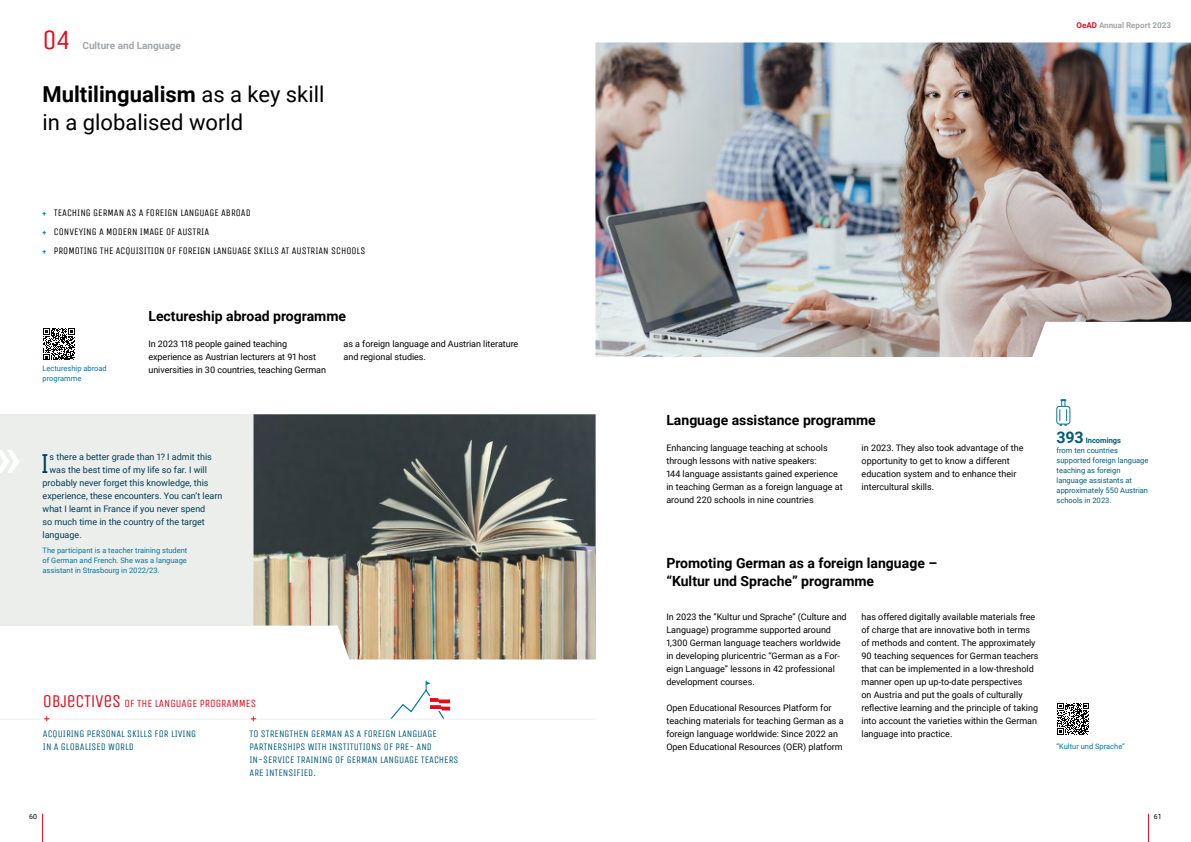
<style>
.page{position:relative;width:1191px;height:842px;background:#fff}
.page>*{position:absolute;margin:0;border:0;box-sizing:border-box;transform-origin:0 0}
.t1{font:29px "Unica One";color:#003d53}
.t2{font:28px "Unica One";color:#e30c1c}
.t3{font:22px/28px "Roboto";color:#000}
.t4{font:16px "Unica One";color:#e30c1c}
.t5{font:700 14px/18px "Roboto";color:#000}
.t6{font:11px "Unica One";color:#e30c1c}
.t7{font:10px/13px "Unica One";color:#005d7b}
.t8{font:10px/18.7px "Unica One";color:#000}
.t9{font:700 10px "Roboto";color:#a0a7a9}
.t10{font:9px/13px "Roboto";color:#000}
.t11{font:9px "Roboto";color:#003d53}
.t12{font:700 8px "Roboto";color:#a0a7a9}
.t13{font:7.5px/10px "Roboto";color:#00789e}
.t14{font:7.5px/10px "Roboto";color:#005d7b}
.t15{font:7px "Roboto";color:#000}
.s1{font-weight:700}
.s2{font-family:"Roboto";font-weight:700;font-size:7px;color:#00789e}
.s3{font-size:18px}
.s4{color:#e30c1c}
.s5{font-weight:700;font-size:16px}
</style>
<div class="page">
<div style="left:0;top:414px;width:330px;height:211px;background:#eceeec"></div>
<svg style="left:390px;top:681px;width:60px;height:38px"></svg>
<img style="left:595px;top:43px;width:596px;height:314px">
<img style="left:253px;top:414px;width:342px;height:245px">
<hr style="left:0;top:719px;width:595px;height:1px;background:#eceeec">
<svg style="left:1057px;top:703px;width:32px;height:31px"></svg>
<svg style="left:43px;top:328px;width:32px;height:32px"></svg>
<svg style="left:1056px;top:406px;width:14px;height:18px"></svg>
<div style="left:1056px;top:406px;width:14px;height:18px;border:1px solid #00789e;border-radius:3px"></div>
<svg style="left:1059px;top:399px;width:8px;height:27px"></svg>
<svg style="left:0;top:450px;width:19px;height:23px"></svg>
<svg style="left:42px;top:814px;width:1px;height:28px"></svg>
<svg style="left:1148px;top:814px;width:1px;height:28px"></svg>
<h2 class="t2" style="left:43px;top:23px;width:30px">04</h2>
<p class="t9" style="left:82px;top:38px;width:100px">Culture and Language</p>
<h3 class="t3" style="left:43px;top:79px;width:283px"><span class="s1">Multilingualism</span> as a key skill in a globalised world</h3>
<p class="t8" style="left:43px;top:204px;width:324px"><span class="s2">+</span> TEACHING GERMAN AS A FOREIGN LANGUAGE ABROAD<br><span class="s2">+</span> CONVEYING A MODERN IMAGE OF AUSTRIA<br><span class="s2">+</span> PROMOTING THE ACQUISITION OF FOREIGN LANGUAGE SKILLS AT AUSTRIAN SCHOOLS</p>
<p class="t13" style="left:43px;top:363px;width:66px">Lectureship abroad programme</p>
<h3 class="t5" style="left:148px;top:307px;width:199px">Lectureship abroad programme</h3>
<p class="t10" style="left:148px;top:337px;width:179px">In 2023 118 people gained teaching experience as Austrian lecturers at 91 host universities in 30 countries, teaching German</p>
<p class="t10" style="left:343px;top:337px;width:176px">as a foreign language and Austrian literature and regional studies.</p>
<h1 class="t1" style="left:41px;top:446px;width:10px">I</h1>
<p class="t11" style="left:50px;top:450px;width:164px">s there a better grade than 1? I admit this</p>
<p class="t11" style="left:50px;top:463px;width:159px">was the best time of my life so far. I will</p>
<p class="t11" style="left:43px;top:476px;width:168px">probably never forget this knowledge, this</p>
<p class="t11" style="left:43px;top:489px;width:181px">experience, these encounters. You can’t learn</p>
<p class="t11" style="left:43px;top:502px;width:164px">what I learnt in France if you never spend</p>
<p class="t11" style="left:43px;top:515px;width:164px">so much time in the country of the target</p>
<p class="t11" style="left:43px;top:528px;width:41px">language.</p>
<p class="t13" style="left:43px;top:545px;width:146px;text-align:justify">The participant is a teacher training student of German and French. She was a language assistant in Strasbourg in 2022/23.</p>
<p class="t6" style="left:43px;top:696px;width:215px"><span class="s3">OBJECTIVES</span> OF THE LANGUAGE PROGRAMMES</p>
<h3 class="t4" style="left:43px;top:710px;width:10px">+</h3>
<p class="t7" style="left:43px;top:728px;width:155px">ACQUIRING PERSONAL SKILLS FOR LIVING<br>IN A GLOBALISED WORLD</p>
<p class="t15" style="left:29px;top:811px;width:9px">60</p>
<h3 class="t4" style="left:249px;top:710px;width:10px">+</h3>
<p class="t7" style="left:249px;top:728px;width:210px">TO STRENGTHEN GERMAN AS A FOREIGN LANGUAGE PARTNERSHIPS WITH INSTITUTIONS OF PRE- AND IN-SERVICE TRAINING OF GERMAN LANGUAGE TEACHERS ARE INTENSIFIED.</p>
<p class="t12" style="left:1076px;top:20px;width:96px"><span class="s4">OeAD</span> Annual Report 2023</p>
<h3 class="t5" style="left:666px;top:411px;width:211px">Language assistance programme</h3>
<p class="t10" style="left:666px;top:441px;width:178px">Enhancing language teaching at schools through lessons with native speakers:<br>144 language assistants gained experience in teaching German as a foreign language at around 220 schools in nine countries</p>
<p class="t10" style="left:861px;top:441px;width:163px">in 2023. They also took advantage of the opportunity to get to know a different education system and to enhance their intercultural skills.</p>
<p class="t14" style="left:1056px;top:435px;width:93px"><span class="s5">393</span> <span class="s1">Incomings<br></span>from ten countries supported foreign language teaching as foreign language assistants at approximately 550 Austrian schools in 2023.</p>
<h3 class="t5" style="left:666px;top:554px;width:272px">Promoting German as a foreign language – “Kultur und Sprache” programme</h3>
<p class="t10" style="left:666px;top:610px;width:182px">In 2023 the “Kultur und Sprache” (Culture and Language) programme supported around 1,300 German language teachers worldwide in developing pluricentric “German as a For&shy;eign Language” lessons in 42 professional development courses.</p>
<p class="t10" style="left:666px;top:701px;width:179px">Open Educational Resources Platform for teaching materials for teaching German as a foreign language worldwide: Since 2022 an Open Educational Resources (OER) platform</p>
<p class="t10" style="left:861px;top:610px;width:179px">has offered digitally available materials free of charge that are innovative both in terms of methods and content. The approximately 90 teaching sequences for German teachers that can be implemented in a low-threshold manner open up up-to-date perspectives<br>on Austria and put the goals of culturally reflective learning and the principle of taking into account the varieties within the German language into practice.</p>
<p class="t13" style="left:1056px;top:741px;width:70px">“Kultur und Sprache”</p>
<p class="t15" style="left:1153px;top:811px;width:9px">61</p>
</div>
